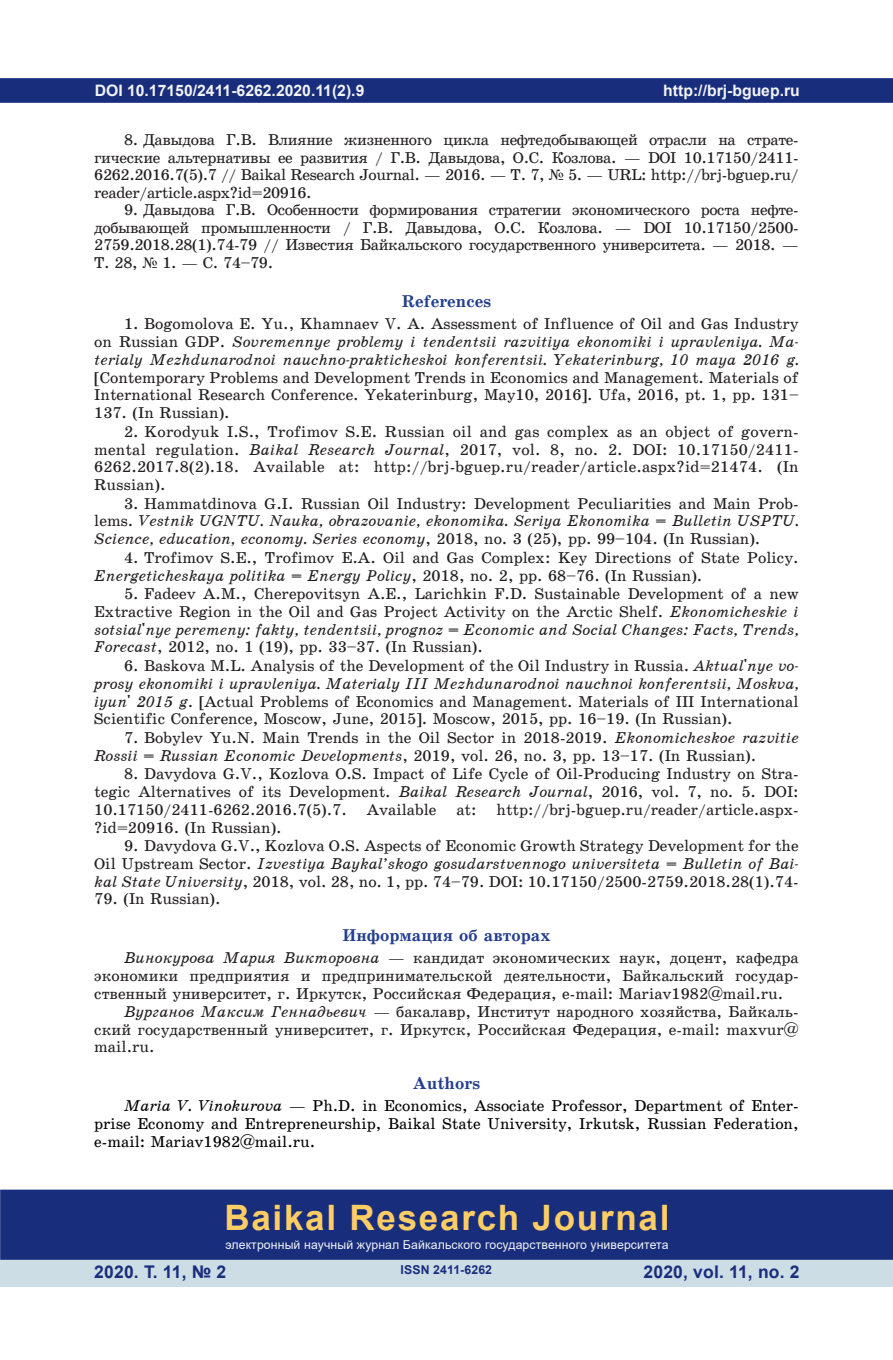
<style>
.page{position:relative;width:893px;height:1360px;background:#fff}
.page>*{position:absolute;margin:0;border:0;box-sizing:border-box;transform-origin:0 0}
.t1{font:700 35px "Arial";letter-spacing:.05em;color:#fecd64}
.t2{font:700 17.5px "Arial";letter-spacing:.01em;color:#182d7c}
.t3{font:17.15px "School Book C Bold";color:#253f8e}
.t4{font:15.75px/17.8px "School Book C";color:#231f20;text-align:justify}
.t5{font:15.75px/17.8px "School Book C Italic";color:#231f20}
.t6{font:15.75px/17.8px "School Book C";color:#000;text-align:justify}
.t7{font:700 15.75px "Arial";color:#f2f3f4}
.t8{font:12.25px "Arial";letter-spacing:.01em;color:#f2f3f4}
.t9{font:700 12.25px "Arial";letter-spacing:.01em;color:#182d7c}
.s1{font-family:"Times New Roman"}
.s2{font-family:"School Book C"}
.s3{font-family:"School Book C Italic"}
</style>
<div class="page">
<div style="left:0;top:78px;width:893px;height:25px;background:#182d7c;border:2px solid #182d7c"></div>
<div style="left:0;top:1258px;width:893px;height:28px;background:#cddde6"></div>
<div style="left:0;top:1189px;width:893px;height:70px;background:#182d7c;border:2px solid #182d7c"></div>
<p class="t7" style="left:95px;top:79px;width:271px">DOI 10.17150/2411-6262.2020.11(2).9</p>
<p class="t4" style="left:94px;top:131px;width:706px;text-indent:30px">8. Давыдова Г.В. Влияние жизненного цикла нефтедобывающей отрасли на страте&shy;гические альтернативы ее развития / Г.В. Давыдова, О.С. Козлова. — DOI 10.17150/2411- 6262.2016.7(5).7 // Baikal Research Journal. — 2016. — Т. 7, <span class="s1">№</span> 5. — URL: http://brj-bguep.ru/ reader/article.aspx?id=20916.</p>
<p class="t4" style="left:94px;top:201px;width:706px;text-indent:30px">9. Давыдова Г.В. Особенности формирования стратегии экономического роста нефте&shy;добывающей промышленности / Г.В. Давыдова, О.С. Козлова. — DOI 10.17150/2500- 2759.2018.28(1).74-79 // Известия Байкальского государственного университета. — 2018. — Т. 28, <span class="s1">№</span> 1. — С. 74–79.</p>
<p class="t3" style="left:402px;top:292px;width:91px">References</p>
<p class="t4" style="left:124px;top:315px;width:676px">1. Bogomolova E. Yu., Khamnaev V. A. Assessment of Influence of Oil and Gas Industry</p>
<p class="t5" style="left:94px;top:333px;width:706px"><span class="s2">on Russian GDP.</span> Sovremennye problemy i tendentsii razvitiya ekonomiki i upravleniya. Ma&shy;terialy Mezhdunarodnoi nauchno-prakticheskoi konferentsii. Yekaterinburg, 10 maya 2016 g.</p>
<p class="t4" style="left:94px;top:368px;width:706px">[Contemporary Problems and Development Trends in Economics and Management. Materials of International Research Conference. Yekaterinburg, May10, 2016]. Ufa, 2016, pt. 1, pp. 131– 137. (In Russian).</p>
<p class="t4" style="left:94px;top:422px;width:706px;text-indent:30px">2. Korodyuk I.S., Trofimov S.E. Russian oil and gas complex as an object of govern&shy;mental regulation. <span class="s3">Baikal Research Journal</span>, 2017, vol. 8, no. 2. DOI: 10.17150/2411- 6262.2017.8(2).18. Available at: http://brj-bguep.ru/reader/article.aspx?id=21474. (In Russian).</p>
<p class="t4" style="left:124px;top:494px;width:676px">3. Hammatdinova G.I. Russian Oil Industry: Development Peculiarities and Main Prob-</p>
<p class="t5" style="left:94px;top:512px;width:706px"><span class="s2">lems.</span> Vestnik UGNTU. Nauka, obrazovanie, ekonomika. Seriya Ekonomika = Bulletin USPTU.<br>Science, education, economy. Series economy<span class="s2">, 2018, no. 3 (25), pp. 99–104. (In Russian).</span></p>
<p class="t4" style="left:124px;top:548px;width:676px">4. Trofimov S.E., Trofimov E.A. Oil and Gas Complex: Key Directions of State Policy.</p>
<p class="t5" style="left:94px;top:566px;width:610px">Energeticheskaya politika = Energy Policy<span class="s2">, 2018, no. 2, pp. 68–76. (In Russian).</span></p>
<p class="t4" style="left:94px;top:585px;width:706px;text-align:right">5. Fadeev A.M., Cherepovitsyn A.E., Larichkin F.D. Sustainable Development of a new<br>Extractive Region in the Oil and Gas Project Activity on the Arctic Shelf. <span class="s3">Ekonomicheskie i</span></p>
<p class="t5" style="left:94px;top:620px;width:706px">sotsial'nye peremeny: fakty, tendentsii, prognoz = Economic and Social Changes: Facts, Trends,</p>
<p class="t4" style="left:94px;top:638px;width:390px"><span class="s3">Forecast</span>, 2012, no. 1 (19), pp. 33–37. (In Russian).</p>
<p class="t4" style="left:124px;top:656px;width:676px">6. Baskova M.L. Analysis of the Development of the Oil Industry in Russia. <span class="s3">Aktual'nye vo-</span></p>
<p class="t5" style="left:94px;top:674px;width:706px">prosy ekonomiki i upravleniya. Materialy III Mezhdunarodnoi nauchnoi konferentsii, Moskva,</p>
<p class="t4" style="left:94px;top:692px;width:706px"><span class="s3">iyun' 2015 g</span>. [Actual Problems of Economics and Management. Materials of III International<br>Scientific Conference, Moscow, June, 2015]. Moscow, 2015, pp. 16–19. (In Russian).</p>
<p class="t4" style="left:94px;top:728px;width:706px;text-indent:30px">7. Bobylev Yu.N. Main Trends in the Oil Sector in 2018-2019. <span class="s3">Ekonomicheskoe razvitie<br>Rossii = Russian Economic Developments</span>, 2019, vol. 26, no. 3, pp. 13–17. (In Russian).</p>
<p class="t4" style="left:94px;top:764px;width:706px;text-indent:30px">8. Davydova G.V., Kozlova O.S. Impact of Life Cycle of Oil-Producing Industry on Stra&shy;tegic Alternatives of its Development. <span class="s3">Baikal Research Journal</span>, 2016, vol. 7, no. 5. DOI:<br>10.17150/2411-6262.2016.7(5).7.</p>
<p class="t7" style="left:663px;top:79px;width:138px">http://brj-bguep.ru</p>
<p class="t4" style="left:367px;top:800px;width:71px">Available</p>
<p class="t4" style="left:456px;top:800px;width:22px">at:</p>
<p class="t4" style="left:496px;top:800px;width:304px">http://brj-bguep.ru/reader/article.aspx-</p>
<p class="t4" style="left:94px;top:818px;width:189px">?id=20916. (In Russian).</p>
<p class="t4" style="left:124px;top:836px;width:676px">9. Davydova G.V., Kozlova O.S. Aspects of Economic Growth Strategy Development for the</p>
<p class="t5" style="left:94px;top:854px;width:706px"><span class="s2">Oil Upstream Sector.</span> Izvestiya Baykal’skogo gosudarstvennogo universiteta = Bulletin of Bai-</p>
<p class="t4" style="left:94px;top:872px;width:706px"><span class="s3">kal State University</span>, 2018, vol. 28, no. 1, pp. 74–79. DOI: 10.17150/2500-2759.2018.28(1).74-</p>
<p class="t4" style="left:94px;top:890px;width:128px">79. (In Russian).</p>
<p class="t3" style="left:342px;top:926px;width:210px">Информация об авторах</p>
<p class="t4" style="left:124px;top:949px;width:676px"><span class="s3">Винокурова Мария Викторовна</span> — кандидат экономических наук, доцент, кафедра</p>
<p class="t4" style="left:94px;top:966px;width:706px">экономики предприятия и предпринимательской деятельности, Байкальский государ-</p>
<p class="t4" style="left:94px;top:984px;width:691px">ственный университет, г. Иркутск, Российская Федерация, e-mail: Mariav1982@mail.ru.</p>
<p class="t4" style="left:124px;top:1002px;width:676px"><span class="s3">Вурганов Максим Геннадьевич</span> — бакалавр, Институт народного хозяйства, Байкаль-</p>
<p class="t4" style="left:94px;top:1020px;width:706px">ский государственный университет, г. Иркутск, Российская Федерация, e-mail: maxvur@</p>
<p class="t4" style="left:94px;top:1038px;width:62px">mail.ru.</p>
<p class="t3" style="left:413px;top:1074px;width:69px">Authors</p>
<p class="t6" style="left:94px;top:1096px;width:706px;text-indent:30px"><span class="s3">Maria V. Vinokurova</span> — Ph.D. in Economics, Associate Professor, Department of Enter&shy;prise Economy and Entrepreneurship, Baikal State University, Irkutsk, Russian Federation, e-mail: Mariav1982@mail.ru.</p>
<h1 class="t1" style="left:224px;top:1192px;width:447px">Baikal Research Journal</h1>
<p class="t8" style="left:225px;top:1236px;width:445px">электронный научный журнал Байкальского государственного университета</p>
<p class="t2" style="left:94px;top:1259px;width:134px">2020. Т. 11, № 2</p>
<p class="t2" style="left:643px;top:1259px;width:158px">2020, vol. 11, no. 2</p>
<p class="t9" style="left:401px;top:1261px;width:93px">ISSN 2411-6262</p>
</div>
